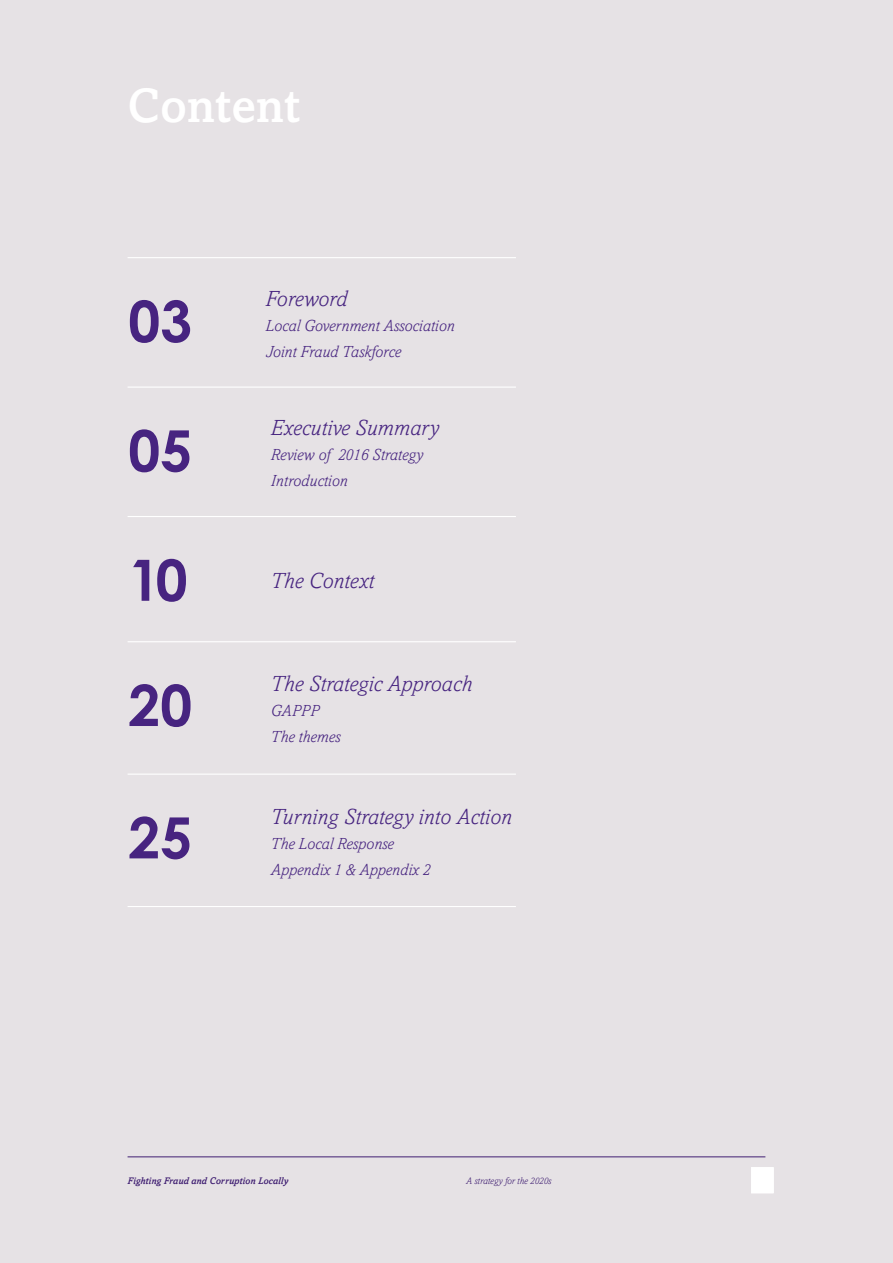
<style>
.page{position:relative;width:893px;height:1263px;background:#e6e2e5}
.page>*{position:absolute;margin:0;border:0;box-sizing:border-box;transform-origin:0 0}
.t1{font:700 57px "Century Gothic";color:#472480}
.t2{font:500 48px "Amasis";color:#fff}
.Intro{font:italic 300 22.5px "Amasis";color:#472480}
.Intro-2{font:italic 300 16.5px/25.5px "Amasis";color:#472480}
.t3{font:italic 500 9.75px "Amasis";color:#472480}
.t4{font:italic 300 9.75px "Amasis";color:#472480}
</style>
<div class="page">
<hr style="left:128px;top:257px;width:388px;height:1px;background:#fff">
<hr style="left:128px;top:386px;width:388px;height:2px;background:#fff">
<hr style="left:128px;top:516px;width:388px;height:1px;background:#fff">
<hr style="left:128px;top:641px;width:388px;height:1px;background:#fff">
<hr style="left:128px;top:773px;width:388px;height:2px;background:#fff">
<hr style="left:128px;top:906px;width:388px;height:1px;background:#fff">
<p class="t2" style="left:128px;top:77px;width:174px">Content</p>
<p class="t1" style="left:128px;top:285px;width:65px">03</p>
<p class="t1" style="left:128px;top:415px;width:65px">05</p>
<p class="t1" style="left:128px;top:544px;width:61px">10</p>
<p class="t1" style="left:128px;top:669px;width:65px">20</p>
<p class="t1" style="left:128px;top:802px;width:65px">25</p>
<p class="Intro" style="left:265px;top:286px;width:83px">Foreword</p>
<p class="Intro-2" style="left:265px;top:313px;width:191px">Local Government Association<br>Joint Fraud Taskforce</p>
<p class="Intro" style="left:271px;top:415px;width:170px">Executive Summary</p>
<p class="Intro-2" style="left:271px;top:442px;width:154px">Review of 2016 Strategy<br>Introduction</p>
<p class="Intro" style="left:271px;top:568px;width:105px">The Context</p>
<p class="Intro" style="left:271px;top:671px;width:203px">The Strategic Approach</p>
<p class="Intro-2" style="left:271px;top:698px;width:71px">GAPPP<br>The themes</p>
<p class="Intro" style="left:271px;top:804px;width:243px">Turning Strategy into Action</p>
<p class="Intro-2" style="left:271px;top:831px;width:161px">The Local Response<br>Appendix 1 &amp; Appendix 2</p>
<p class="t3" style="left:128px;top:1174px;width:162px">Fighting Fraud and Corruption Locally</p>
<p class="t4" style="left:466px;top:1175px;width:87px">A strategy for the 2020s</p>
</div>
